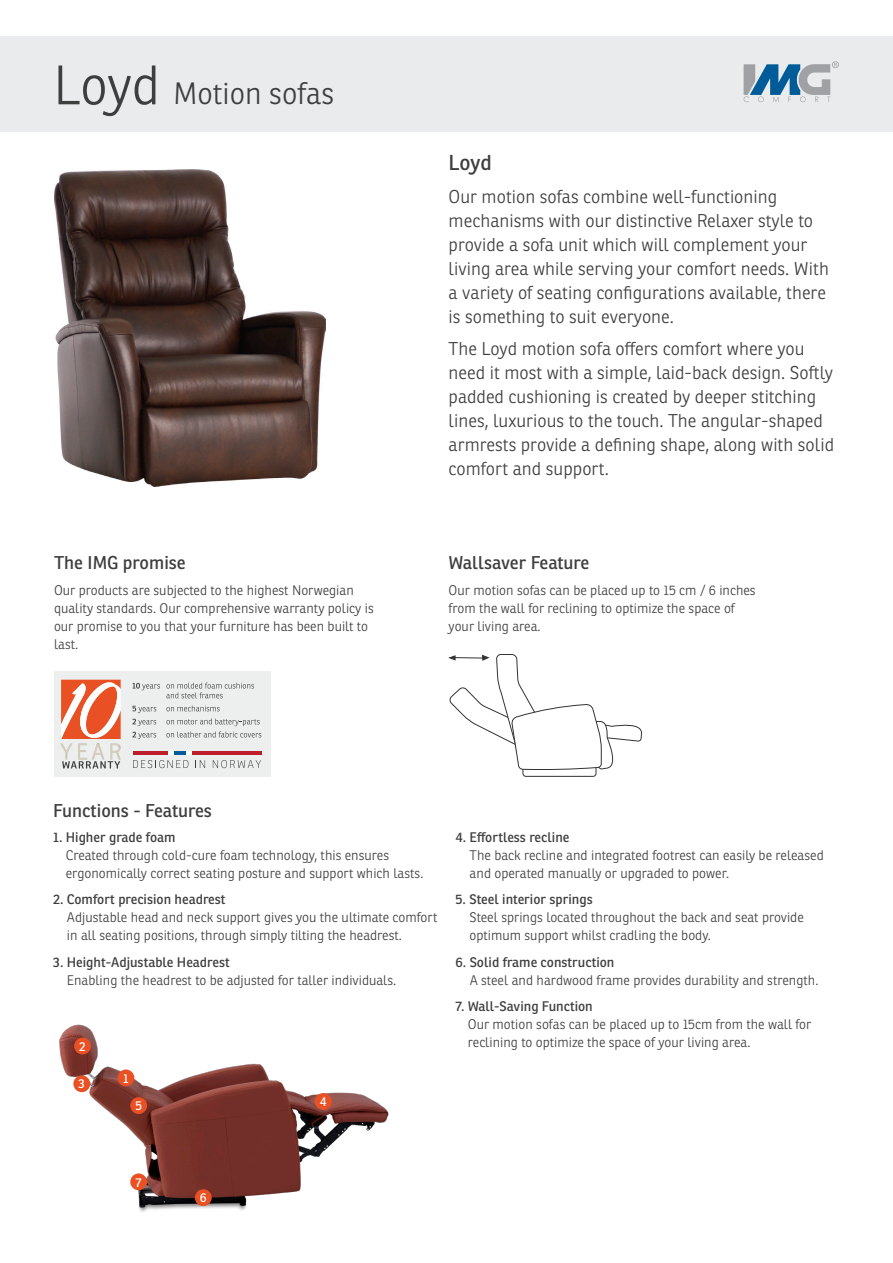
<style>
.page{position:relative;width:893px;height:1263px;background:#fff}
.page>*{position:absolute;margin:0;border:0;box-sizing:border-box;transform-origin:0 0}
.t1{font:300 30px "Ronnia";color:#3e3e3f}
.t2{font:21px "Ronnia";color:#3e3e3f}
.t3{font:300 18px/24px "Ronnia";color:#3e3e3f}
.t4{font:18px "Ronnia";color:#3e3e3f}
.t5{font:300 13.5px/18px "Ronnia";color:#3e3e3f}
.t6{font:12.6px "Ronnia";color:#fff}
.s1{font-size:54px}
.s2{font-weight:400}
</style>
<div class="page">
<div style="left:0;top:36px;width:893px;height:96px;background:#eaebec"></div>
<svg style="left:744px;top:61px;width:95px;height:41px"></svg>
<img style="left:54px;top:169px;width:271px;height:318px">
<img style="left:59px;top:1024px;width:330px;height:188px">
<div style="left:118px;top:1069px;width:16px;height:17px;background:#e95024;border-radius:50%"></div>
<div style="left:74px;top:1037px;width:17px;height:17px;background:#e95024;border-radius:50%"></div>
<div style="left:315px;top:1093px;width:17px;height:17px;background:#e95024;border-radius:50%"></div>
<div style="left:73px;top:1075px;width:17px;height:17px;background:#e95024;border-radius:50%"></div>
<div style="left:130px;top:1097px;width:17px;height:17px;background:#e95024;border-radius:50%"></div>
<div style="left:195px;top:1189px;width:17px;height:17px;background:#e95024;border-radius:50%"></div>
<div style="left:130px;top:1173px;width:17px;height:17px;background:#e95024;border-radius:50%"></div>
<div style="left:54px;top:671px;width:217px;height:106px;background:#edeeee"></div>
<svg style="left:61px;top:680px;width:60px;height:88px"></svg>
<svg style="left:133px;top:683px;width:27px;height:7px"></svg>
<svg style="left:166px;top:682px;width:88px;height:16px"></svg>
<svg style="left:132px;top:706px;width:24px;height:7px"></svg>
<svg style="left:166px;top:705px;width:54px;height:6px"></svg>
<svg style="left:132px;top:719px;width:24px;height:7px"></svg>
<svg style="left:132px;top:732px;width:24px;height:7px"></svg>
<hr style="left:133px;top:751px;width:128px;height:4px;background:#be1d2c">
<hr style="left:168px;top:751px;width:24px;height:4px;background:#fff">
<hr style="left:174px;top:751px;width:12px;height:4px;background:#005c98">
<svg style="left:133px;top:760px;width:55px;height:8px"></svg>
<svg style="left:199px;top:760px;width:6px;height:8px"></svg>
<svg style="left:213px;top:760px;width:48px;height:8px"></svg>
<svg style="left:166px;top:718px;width:95px;height:19px"></svg>
<div style="left:523px;top:765px;width:73px;height:12px;border:1px solid #333;border-radius:3px"></div>
<svg style="left:448px;top:654px;width:194px;height:116px"></svg>
<p class="t1" style="left:53px;top:75px;width:283px"><span class="s1">Loyd</span> Motion sofas</p>
<p class="t4" style="left:54px;top:551px;width:133px">The IMG promise</p>
<p class="t5" style="left:54px;top:581px;width:321px">Our products are subjected to the highest Norwegian quality standards. Our comprehensive warranty policy is our promise to you that your furniture has been built to last.</p>
<p class="t2" style="left:449px;top:150px;width:45px">Loyd</p>
<p class="t3" style="left:449px;top:184px;width:382px">Our motion sofas combine well-functioning mechanisms with our distinctive Relaxer style to provide a sofa unit which will complement your living area while serving your comfort needs. With a variety of seating configurations available, there is something to suit everyone.</p>
<p class="t3" style="left:449px;top:337px;width:387px">The Loyd motion sofa offers comfort where you need it most with a simple, laid-back design. Softly padded cushioning is created by deeper stitching lines, luxurious to the touch. The angular-shaped armrests provide a defining shape, along with solid comfort and support.</p>
<p class="t4" style="left:449px;top:551px;width:142px">Wallsaver Feature</p>
<p class="t5" style="left:449px;top:581px;width:309px">Our motion sofas can be placed up to 15 cm / 6 inches from the wall for reclining to optimize the space of your living area.</p>
<p class="t4" style="left:53px;top:799px;width:160px">Functions - Features</p>
<p class="t5" style="left:66px;top:828px;width:359px;text-indent:-13px"><span class="s2">1. Higher grade foam<br></span>Created through cold-cure foam technology, this ensures ergonomically correct seating posture and support which lasts.</p>
<p class="t5" style="left:67px;top:890px;width:372px;text-indent:-14px"><span class="s2">2. Comfort precision headrest<br></span>Adjustable head and neck support gives you the ultimate comfort in all seating positions, through simply tilting the headrest.</p>
<p class="t5" style="left:67px;top:953px;width:331px;text-indent:-14px"><span class="s2">3. Height-Adjustable Headrest<br></span>Enabling the headrest to be adjusted for taller individuals.</p>
<p class="t6" style="left:79px;top:1038px;width:8px">2</p>
<p class="t6" style="left:79px;top:1076px;width:8px">3</p>
<p class="t6" style="left:123px;top:1070px;width:7px">1</p>
<p class="t6" style="left:135px;top:1098px;width:8px">5</p>
<p class="t6" style="left:320px;top:1094px;width:8px">4</p>
<p class="t5" style="left:470px;top:828px;width:356px;text-indent:-14px"><span class="s2">4. Effortless recline<br></span>The back recline and integrated footrest can easily be released and operated manually or upgraded to power.</p>
<p class="t5" style="left:469px;top:890px;width:336px;text-indent:-14px"><span class="s2">5. Steel interior springs<br></span>Steel springs located throughout the back and seat provide optimum support whilst cradling the body.</p>
<p class="t5" style="left:470px;top:953px;width:350px;text-indent:-14px"><span class="s2">6. Solid frame construction<br></span>A steel and hardwood frame provides durability and strength.</p>
<p class="t5" style="left:468px;top:997px;width:345px;text-indent:-12px"><span class="s2">7. Wall-Saving Function<br></span>Our motion sofas can be placed up to 15cm from the wall for reclining to optimize the space of your living area.</p>
<p class="t6" style="left:136px;top:1174px;width:8px">7</p>
<p class="t6" style="left:200px;top:1190px;width:8px">6</p>
</div>
